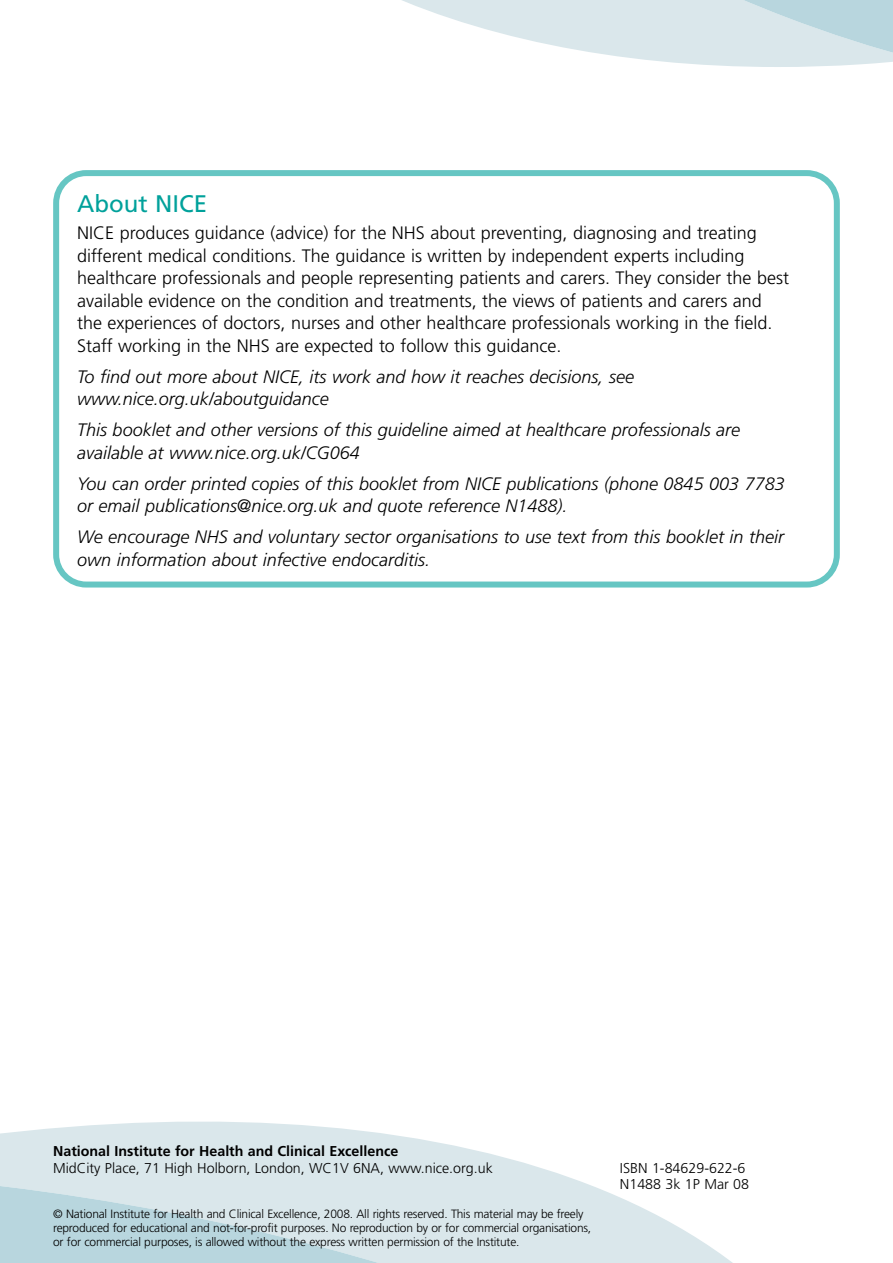
<style>
.page{position:relative;width:893px;height:1263px;background:#fff}
.page>*{position:absolute;margin:0;border:0;box-sizing:border-box;transform-origin:0 0}
.t1{font:24px "Frutiger";color:#00a19b}
.t2{font:italic 300 18px/22.5px "Frutiger";color:#000}
.t3{font:300 18px/22.5px "Frutiger";color:#000}
.t4{font:300 14.25px/16.5px "Frutiger";color:#000}
.t5{font:700 14.25px "Frutiger";color:#000}
.t6{font:300 12px/13.8px "Frutiger";letter-spacing:-.015em;color:#000}
</style>
<div class="page">
<svg style="left:0;top:1121px;width:543px;height:48px;fill:#dae7eb"></svg>
<svg style="left:0;top:1169px;width:733px;height:94px;background:#d5e5ea"></svg>
<svg style="left:641px;top:59px;width:252px;height:8px;fill:#dae7eb"></svg>
<svg style="left:402px;top:0;width:491px;height:59px"></svg>
<svg style="left:53px;top:170px;width:787px;height:417px"></svg>
<h1 class="t1" style="left:77px;top:194px;width:131px">About NICE</h1>
<p class="t3" style="left:77px;top:223px;width:713px">NICE produces guidance (advice) for the NHS about preventing, diagnosing and treating different medical conditions. The guidance is written by independent experts including healthcare professionals and people representing patients and carers. They consider the best available evidence on the condition and treatments, the views of patients and carers and the experiences of doctors, nurses and other healthcare professionals working in the field.<br>Staff working in the NHS are expected to follow this guidance.</p>
<p class="t2" style="left:77px;top:367px;width:558px">To find out more about NICE, its work and how it reaches decisions, see www.nice.org.uk/aboutguidance</p>
<p class="t2" style="left:77px;top:420px;width:664px">This booklet and other versions of this guideline aimed at healthcare professionals are available at www.nice.org.uk/CG064</p>
<p class="t2" style="left:77px;top:474px;width:709px">You can order printed copies of this booklet from NICE publications (phone 0845 003 7783 or email publications@nice.org.uk and quote reference N1488).</p>
<p class="t2" style="left:77px;top:527px;width:708px">We encourage NHS and voluntary sector organisations to use text from this booklet in their own information about infective endocarditis.</p>
<p class="t5" style="left:53px;top:1145px;width:347px">National Institute for Health and Clinical Excellence</p>
<p class="t4" style="left:53px;top:1160px;width:441px">MidCity Place, 71 High Holborn, London, WC1V 6NA, www.nice.org.uk</p>
<p class="t4" style="left:620px;top:1160px;width:131px">ISBN 1-84629-622-6<br>N1488 3k 1P Mar 08</p>
<p class="t6" style="left:53px;top:1208px;width:540px">© National Institute for Health and Clinical Excellence, 2008. All rights reserved. This material may be freely reproduced for educational and not-for-profit purposes. No reproduction by or for commercial organisations, or for commercial purposes, is allowed without the express written permission of the Institute.</p>
</div>
